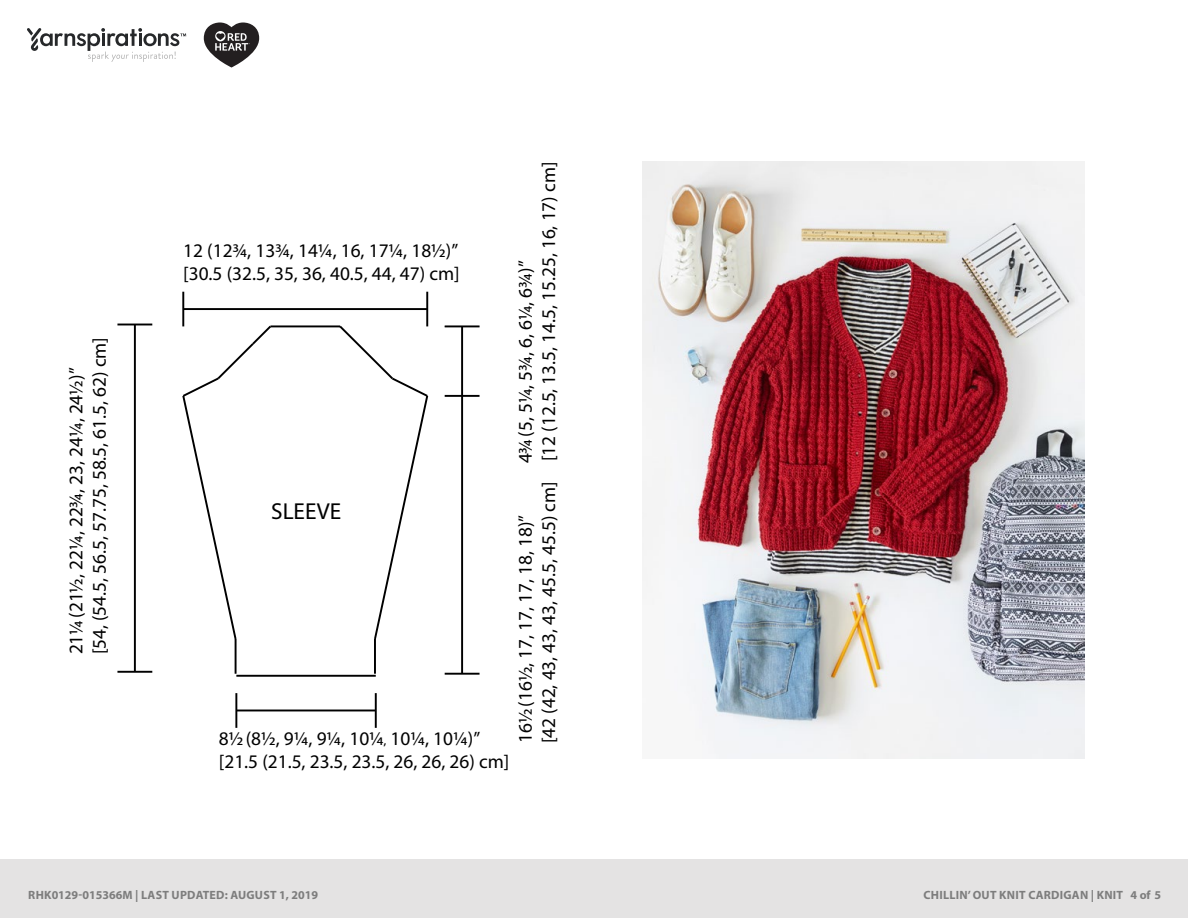
<style>
.page{position:relative;width:1188px;height:918px;background:#fff}
.page>*{position:absolute;margin:0;border:0;box-sizing:border-box;transform-origin:0 0}
.t1{font:23.1px "Myriad Pro";color:#000}
.t2{font:19.35px/23.1px "Myriad Pro";color:#000}
.t3{font:700 12px "Myriad Pro";letter-spacing:.02em;color:#7d7d7d}
</style>
<div class="page">
<hr style="left:236px;top:675px;width:140px;height:2px;background:#000">
<hr style="left:235px;top:693px;width:2px;height:35px;background:#000">
<hr style="left:236px;top:710px;width:140px;height:1px;background:#000">
<hr style="left:375px;top:693px;width:2px;height:35px;background:#000">
<hr style="left:235px;top:639px;width:2px;height:35px;background:#000">
<hr style="left:374px;top:639px;width:2px;height:35px;background:#000">
<svg style="left:182px;top:324px;width:91px;height:317px"></svg>
<svg style="left:337px;top:324px;width:92px;height:317px"></svg>
<hr style="left:270px;top:325px;width:70px;height:2px;background:#000">
<hr style="left:182px;top:292px;width:2px;height:34px;background:#000">
<hr style="left:426px;top:292px;width:2px;height:34px;background:#000">
<hr style="left:183px;top:308px;width:244px;height:2px;background:#000">
<hr style="left:445px;top:325px;width:35px;height:2px;background:#000">
<hr style="left:461px;top:326px;width:2px;height:348px;background:#000">
<hr style="left:445px;top:673px;width:35px;height:2px;background:#000">
<svg style="left:445px;top:395px;width:35px;height:2px"></svg>
<hr style="left:117px;top:324px;width:35px;height:1px;background:#000">
<hr style="left:134px;top:325px;width:2px;height:347px;background:#000">
<hr style="left:117px;top:671px;width:35px;height:2px;background:#000">
<img style="left:642px;top:162px;width:442px;height:597px">
<div style="left:0;top:860px;width:1188px;height:58px;background:#e4e3e3"></div>
<svg style="left:27px;top:28px;width:159px;height:34px"></svg>
<svg style="left:204px;top:22px;width:55px;height:46px"></svg>
<p class="t2" style="left:64px;top:654px;width:319px;rotate:-90deg">21¼ (21½, 22¼, 22¾, 23, 24¼, 24½)” [54, (54.5, 56.5, 57.75, 58.5, 61.5, 62) cm]</p>
<p class="t2" style="left:183px;top:239px;width:278px">12 (12¾, 13¾, 14¼, 16, 17¼, 18½)” [30.5 (32.5, 35, 36, 40.5, 44, 47) cm]</p>
<p class="t1" style="left:271px;top:498px;width:71px">SLEEVE</p>
<p class="t2" style="left:219px;top:727px;width:292px">8½ (8½, 9¼, 9¼, 10¼, 10¼, 10¼)” [21.5 (21.5, 23.5, 23.5, 26, 26, 26) cm]</p>
<p class="t2" style="left:513px;top:743px;width:583px;text-indent:280px;rotate:-90deg">4¾ (5, 5¼, 5¾, 6, 6¼, 6¾)”<br>[42 (42, 43, 43, 43, 45.5, 45.5) cm] [12 (12.5, 13.5, 14.5, 15.25, 16, 17) cm]</p>
<p class="t2" style="left:513px;top:743px;width:230px;rotate:-90deg">16½ (16½, 17, 17, 17, 18, 18)”</p>
<p class="t3" style="left:28px;top:887px;width:291px">RHK0129-015366M | LAST UPDATED: AUGUST 1, 2019</p>
<p class="t3" style="left:924px;top:887px;width:239px">CHILLIN’ OUT KNIT CARDIGAN | KNIT 4 of 5</p>
</div>
